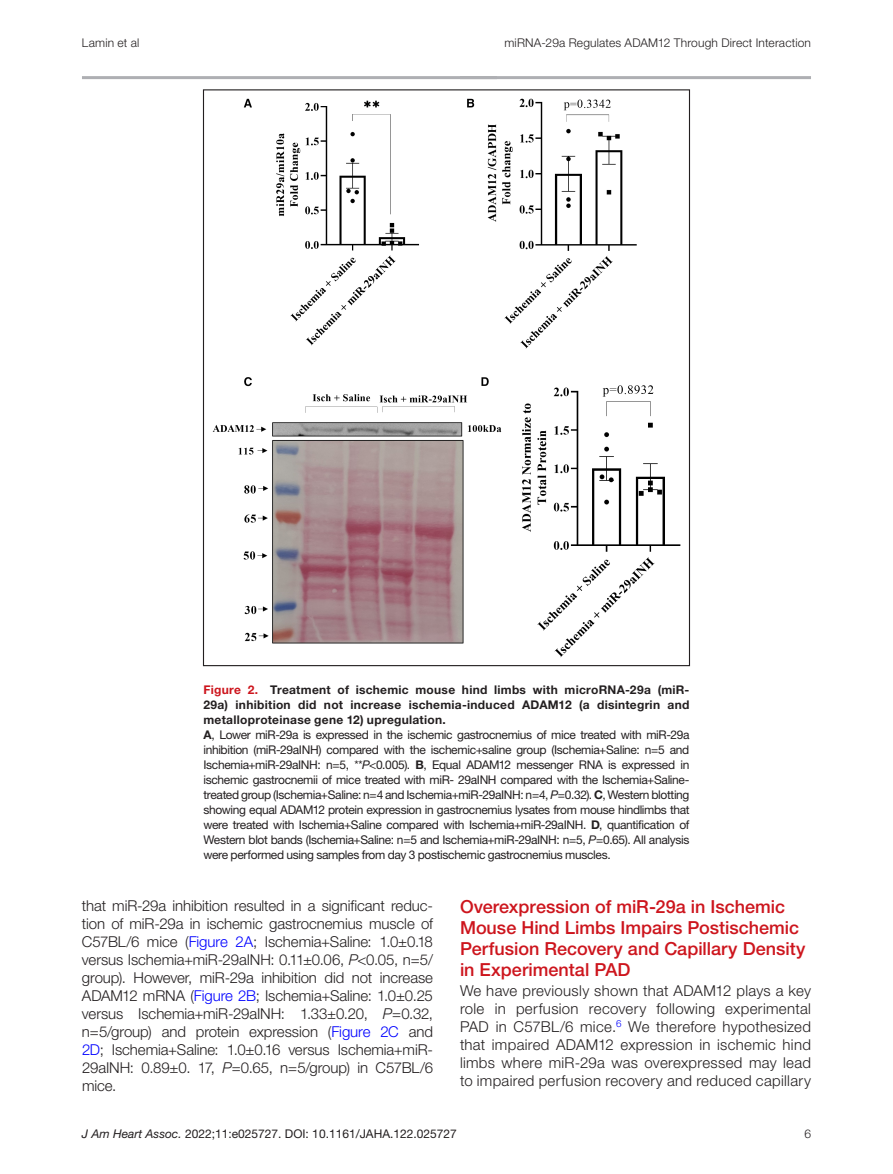
<style>
.page{position:relative;width:893px;height:1174px;background:#fff}
.page>*{position:absolute;margin:0;border:0;box-sizing:border-box;transform-origin:0 0}
.t1{font:500 18px/21px "Helvetica Neue LT Std";color:#cd151d}
.t2{font:300 15px/18px "Helvetica Neue LT Std";color:#231f20;text-align:justify}
.t3{font:12px/15px "Helvetica Neue LT Std";letter-spacing:-.03em;color:#231f20}
.t4{font:300 12px "Helvetica Neue LT Std";letter-spacing:.015em;color:#231f20}
.t5{font:12px "Helvetica Neue LT Std";color:#231f20}
.s1{font-weight:700;color:#cd151d}
.s2{font-weight:700}
.s3{font-style:italic}
.s4{color:#00f}
</style>
<div class="page">
<img style="left:212px;top:98px;width:469px;height:559px">
<hr style="left:82px;top:76px;width:415px;height:3px;background:#aeafb3">
<hr style="left:460px;top:76px;width:351px;height:3px;background:#aeafb3">
<p class="t4" style="left:82px;top:35px;width:59px">Lamin et al</p>
<p class="t4" style="left:504px;top:35px;width:308px">miRNA-29a Regulates ADAM12 Through Direct Interaction</p>
<p class="t3" style="left:203px;top:682px;width:488px"><span class="s1">Figure 2.</span> <span class="s2">Treatment of ischemic mouse hind limbs with microRNA-29a (miR-29a) inhibition did not increase ischemia-induced ADAM12 (a disintegrin and metalloproteinase gene 12) upregulation.<br>A</span>, Lower miR-29a is expressed in the ischemic gastrocnemius of mice treated with miR-29a inhibition (miR-29aINH) compared with the ischemic+saline group (Ischemia+Saline: n=5 and Ischemia+miR-29aINH: n=5, **<span class="s3">P</span>&lt;0.005). <span class="s2">B</span>, Equal ADAM12 messenger RNA is expressed in ischemic gastrocnemii of mice treated with miR- 29aINH compared with the Ischemia+Saline&shy;treated group (Ischemia+Saline: n=4 and Ischemia+miR-29aINH: n=4, <span class="s3">P</span>=0.32). <span class="s2">C</span>, Western blotting showing equal ADAM12 protein expression in gastrocnemius lysates from mouse hindlimbs that were treated with Ischemia+Saline compared with Ischemia+miR-29aINH. <span class="s2">D</span>, quantification of Western blot bands (Ischemia+Saline: n=5 and Ischemia+miR-29aINH: n=5, <span class="s3">P</span>=0.65). All analysis were performed using samples from day 3 postischemic gastrocnemius muscles.</p>
<p class="t2" style="left:82px;top:896px;width:353px">that miR-29a inhibition resulted in a significant reduc&shy;tion of miR-29a in ischemic gastrocnemius muscle of C57BL/6 mice (<span class="s4">Figure 2A</span>; Ischemia+Saline: 1.0±0.18 versus Ischemia+miR-29aINH: 0.11±0.06, <span class="s3">P</span>&lt;0.05, n=5/ group). However, miR-29a inhibition did not increase ADAM12 mRNA (<span class="s4">Figure 2B</span>; Ischemia+Saline: 1.0±0.25 versus Ischemia+miR-29aINH: 1.33±0.20, <span class="s3">P</span>=0.32, n=5/group) and protein expression (<span class="s4">Figure 2C</span> and <span class="s4">2D</span>; Ischemia+Saline: 1.0±0.16 versus Ischemia+miR-29aINH: 0.89±0. 17, <span class="s3">P</span>=0.65, n=5/group) in C57BL/6 mice.</p>
<h1 class="t1" style="left:460px;top:896px;width:347px">Overexpression of miR-29a in Ischemic Mouse Hind Limbs Impairs Postischemic Perfusion Recovery and Capillary Density in Experimental PAD</h1>
<p class="t2" style="left:460px;top:981px;width:353px">We have previously shown that ADAM12 plays a key role in perfusion recovery following experimental PAD in C57BL/6 mice.<sup>6</sup> We therefore hypothesized that impaired ADAM12 expression in ischemic hind limbs where miR-29a was overexpressed may lead to impaired perfusion recovery and reduced capillary</p>
<p class="t5" style="left:82px;top:1126px;width:376px"><span class="s3">J Am Heart Assoc.</span> 2022;11:e025727. DOI: 10.1161/JAHA.122.025727</p>
<p class="t4" style="left:804px;top:1126px;width:8px">6</p>
</div>
